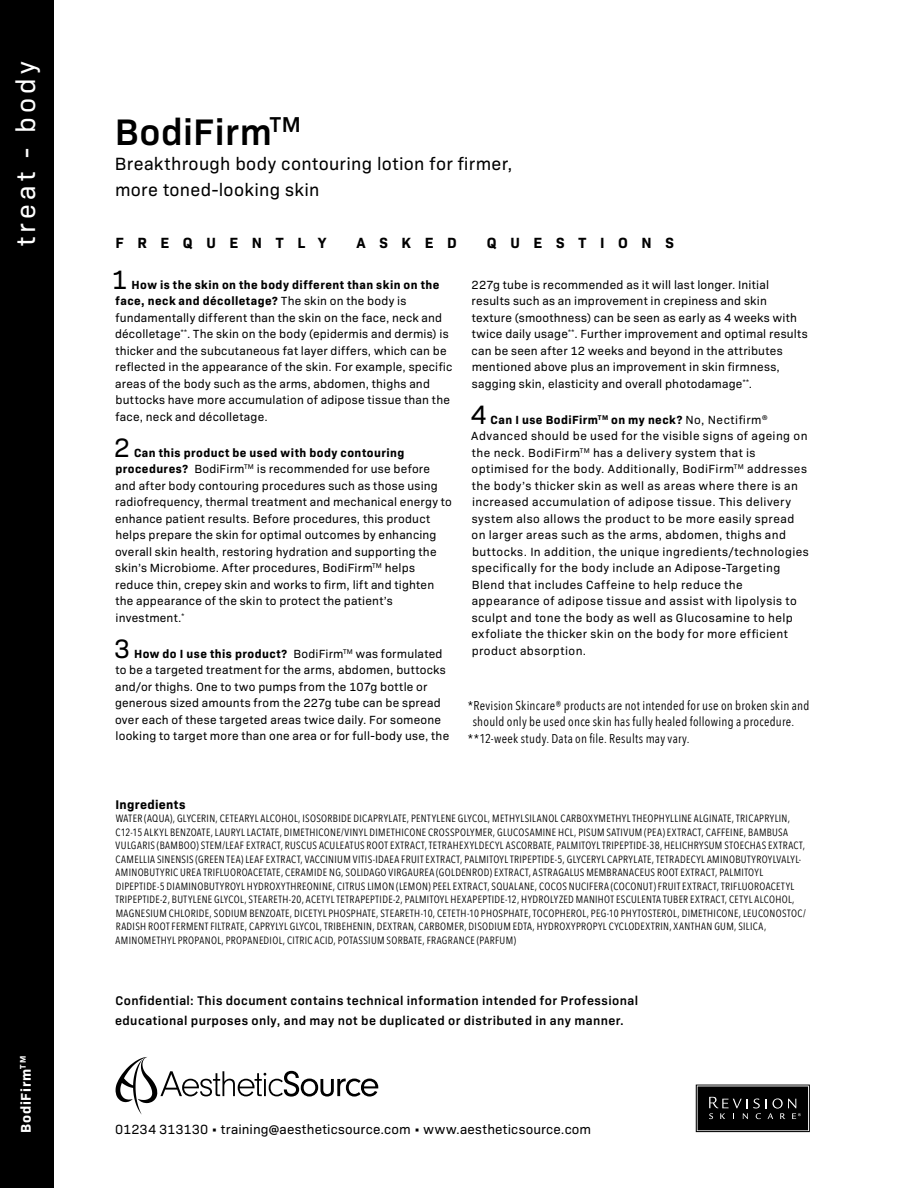
<style>
.page{position:relative;width:918px;height:1188px;background:#fff}
.page>*{position:absolute;margin:0;border:0;box-sizing:border-box;transform-origin:0 0}
.t1{font:600 37.5px "Bio Sans";letter-spacing:.015em;color:#000}
.t2{font:27px "Bio Sans";letter-spacing:.155em;color:#fff}
.t3{font:27px "Bio Sans";color:#000}
.t4{font:18px/25.5px "Bio Sans";letter-spacing:.015em;color:#000}
.t5{font:700 15px "Bio Sans";letter-spacing:.91em;color:#000}
.t6{font:700 14.25px "Bio Sans";letter-spacing:.06em;color:#fff}
.t7{font:13.5px "Bio Sans";letter-spacing:.02em;color:#000}
.t8{font:12.75px "Avenir Next Condensed";letter-spacing:.02em;color:#000}
.t9{font:600 12.75px/19.5px "Bio Sans";letter-spacing:.035em;color:#000}
.t10{font:700 12.75px "Bio Sans";letter-spacing:.02em;color:#000}
.t11{font:12px/16.5px "Bio Sans";letter-spacing:.025em;color:#000}
.t12{font:10.5px/13.5px "Avenir Next Condensed";letter-spacing:.03em;color:#000}
.s1{font-weight:700}
</style>
<div class="page">
<div style="left:0;top:0;width:54px;height:1188px;background:#000"></div>
<svg style="left:696px;top:1085px;width:114px;height:47px"></svg>
<svg style="left:116px;top:1057px;width:262px;height:58px"></svg>
<h2 class="t2" style="left:6px;top:246px;width:186px;rotate:-90deg">treat - body</h2>
<p class="t6" style="left:15px;top:1133px;width:79px;rotate:-90deg">BodiFirm<sup>TM</sup></p>
<h1 class="t1" style="left:115px;top:103px;width:188px">BodiFirm<sup>TM</sup></h1>
<h3 class="t4" style="left:115px;top:150px;width:399px">Breakthrough body contouring lotion for firmer, more toned-looking skin</h3>
<p class="t5" style="left:115px;top:231px;width:212px">FREQUENTLY</p>
<p class="t5" style="left:356px;top:231px;width:102px">ASKED</p>
<p class="t5" style="left:487px;top:231px;width:188px">QUESTIONS</p>
<h2 class="t3" style="left:111px;top:260px;width:18px">1</h2>
<p class="t11" style="left:115px;top:276px;width:339px;text-indent:17px"><span class="s1">How is the skin on the body different than skin on the face, neck and décolletage?</span> The skin on the body is fundamentally different than the skin on the face, neck and décolletage<sup>**</sup>. The skin on the body (epidermis and dermis) is thicker and the subcutaneous fat layer differs, which can be reflected in the appearance of the skin. For example, specific areas of the body such as the arms, abdomen, thighs and buttocks have more accumulation of adipose tissue than the face, neck and décolletage.</p>
<h2 class="t3" style="left:114px;top:428px;width:18px">2</h2>
<p class="t11" style="left:472px;top:276px;width:338px">227g tube is recommended as it will last longer. Initial results such as an improvement in crepiness and skin texture (smoothness) can be seen as early as 4 weeks with twice daily usage<sup>**</sup>. Further improvement and optimal results can be seen after 12 weeks and beyond in the attributes mentioned above plus an improvement in skin firmness, sagging skin, elasticity and overall photodamage<sup>**</sup>.</p>
<h2 class="t3" style="left:470px;top:395px;width:18px">4</h2>
<p class="t11" style="left:471px;top:411px;width:339px;text-indent:19px"><span class="s1">Can I use BodiFirm</span><sup>TM</sup> <span class="s1">on my neck?</span> No, Nectifirm<sup>® </sup>Advanced should be used for the visible signs of ageing on the neck. BodiFirm<sup>TM</sup> has a delivery system that is optimised for the body. Additionally, BodiFirm<sup>TM</sup> addresses the body’s thicker skin as well as areas where there is an increased accumulation of adipose tissue. This delivery system also allows the product to be more easily spread on larger areas such as the arms, abdomen, thighs and buttocks. In addition, the unique ingredients/technologies specifically for the body include an Adipose-Targeting Blend that includes Caffeine to help reduce the appearance of adipose tissue and assist with lipolysis to sculpt and tone the body as well as Glucosamine to help exfoliate the thicker skin on the body for more efficient product absorption.</p>
<p class="t11" style="left:115px;top:444px;width:338px;text-indent:19px"><span class="s1">Can this product be used with body contouring procedures?</span> BodiFirm<sup>TM</sup> is recommended for use before and after body contouring procedures such as those using radiofrequency, thermal treatment and mechanical energy to enhance patient results. Before procedures, this product helps prepare the skin for optimal outcomes by enhancing overall skin health, restoring hydration and supporting the skin’s Microbiome. After procedures, BodiFirm<sup>TM</sup> helps reduce thin, crepey skin and works to firm, lift and tighten the appearance of the skin to protect the patient’s investment.<sup>*</sup></p>
<h2 class="t3" style="left:114px;top:629px;width:18px">3</h2>
<p class="t11" style="left:115px;top:645px;width:336px;text-indent:19px"><span class="s1">How do I use this product?</span> BodiFirm<sup>TM</sup> was formulated to be a targeted treatment for the arms, abdomen, buttocks and/or thighs. One to two pumps from the 107g bottle or generous sized amounts from the 227g tube can be spread over each of these targeted areas twice daily. For someone looking to target more than one area or for full-body use, the</p>
<p class="t8" style="left:468px;top:695px;width:343px">*Revision Skincare® products are not intended for use on broken skin and</p>
<p class="t8" style="left:473px;top:711px;width:323px">should only be used once skin has fully healed following a procedure.</p>
<p class="t8" style="left:468px;top:728px;width:223px">**12-week study. Data on file. Results may vary.</p>
<p class="t10" style="left:116px;top:794px;width:71px">Ingredients</p>
<p class="t12" style="left:116px;top:811px;width:692px">WATER (AQUA), GLYCERIN, CETEARYL ALCOHOL, ISOSORBIDE DICAPRYLATE, PENTYLENE GLYCOL, METHYLSILANOL CARBOXYMETHYL THEOPHYLLINE ALGINATE, TRICAPRYLIN, C12-15 ALKYL BENZOATE, LAURYL LACTATE, DIMETHICONE/VINYL DIMETHICONE CROSSPOLYMER, GLUCOSAMINE HCL, PISUM SATIVUM (PEA) EXTRACT, CAFFEINE, BAMBUSA VULGARIS (BAMBOO) STEM/LEAF EXTRACT, RUSCUS ACULEATUS ROOT EXTRACT, TETRAHEXYLDECYL ASCORBATE, PALMITOYL TRIPEPTIDE-38, HELICHRYSUM STOECHAS EXTRACT, CAMELLIA SINENSIS (GREEN TEA) LEAF EXTRACT, VACCINIUM VITIS-IDAEA FRUIT EXTRACT, PALMITOYL TRIPEPTIDE-5, GLYCERYL CAPRYLATE, TETRADECYL AMINOBUTYROYLVALYL-AMINOBUTYRIC UREA TRIFLUOROACETATE, CERAMIDE NG, SOLIDAGO VIRGAUREA (GOLDENROD) EXTRACT, ASTRAGALUS MEMBRANACEUS ROOT EXTRACT, PALMITOYL DIPEPTIDE-5 DIAMINOBUTYROYL HYDROXYTHREONINE, CITRUS LIMON (LEMON) PEEL EXTRACT, SQUALANE, COCOS NUCIFERA (COCONUT) FRUIT EXTRACT, TRIFLUOROACETYL TRIPEPTIDE-2, BUTYLENE GLYCOL, STEARETH-20, ACETYL TETRAPEPTIDE-2, PALMITOYL HEXAPEPTIDE-12, HYDROLYZED MANIHOT ESCULENTA TUBER EXTRACT, CETYL ALCOHOL, MAGNESIUM CHLORIDE, SODIUM BENZOATE, DICETYL PHOSPHATE, STEARETH-10, CETETH-10 PHOSPHATE, TOCOPHEROL, PEG-10 PHYTOSTEROL, DIMETHICONE, LEUCONOSTOC/ RADISH ROOT FERMENT FILTRATE, CAPRYLYL GLYCOL, TRIBEHENIN, DEXTRAN, CARBOMER, DISODIUM EDTA, HYDROXYPROPYL CYCLODEXTRIN, XANTHAN GUM, SILICA, AMINOMETHYL PROPANOL, PROPANEDIOL, CITRIC ACID, POTASSIUM SORBATE, FRAGRANCE (PARFUM)</p>
<p class="t9" style="left:115px;top:990px;width:525px">Confidential: This document contains technical information intended for Professional educational purposes only, and may not be duplicated or distributed in any manner.</p>
<p class="t7" style="left:115px;top:1119px;width:478px">01234 313130 • training@aestheticsource.com • www.aestheticsource.com</p>
</div>
